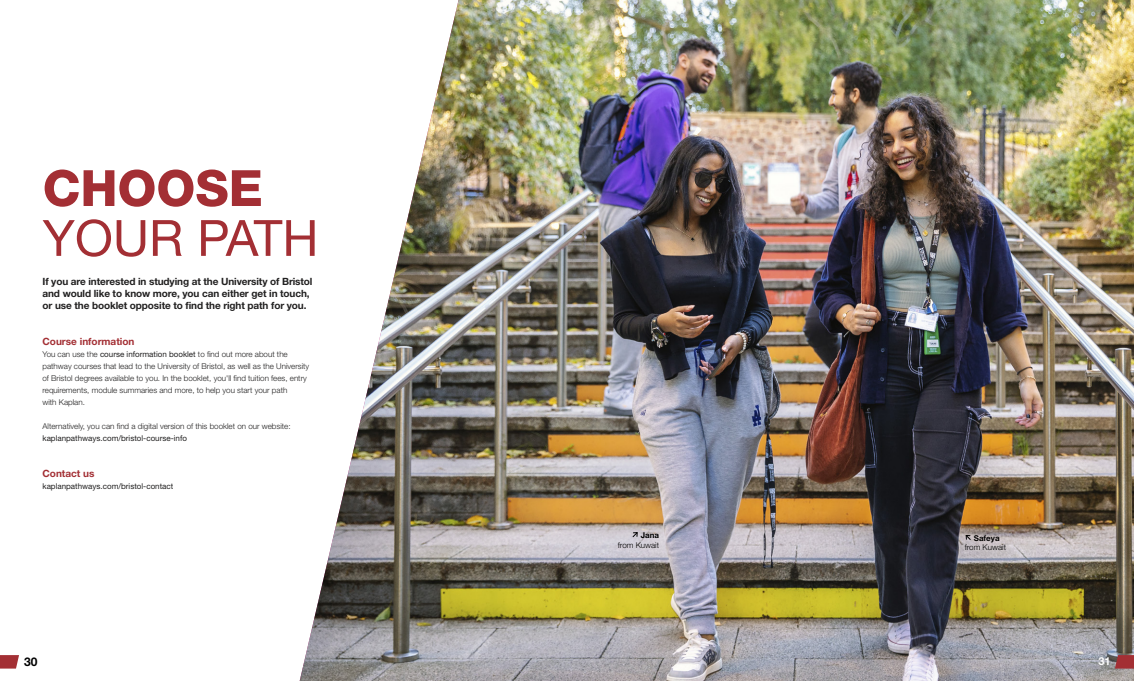
<style>
.page{position:relative;width:1134px;height:681px;background:#fff}
.page>*{position:absolute;margin:0;border:0;box-sizing:border-box;transform-origin:0 0}
.P_Subtitle_UA{font:50px "Helvetica Neue LT Std";color:#a32f34}
.P_Title_UA{font:800 50px "Helvetica Neue LT Std";color:#a32f34}
.t1{font:700 12px "Helvetica Neue LT Std";color:#000}
.t2{font:700 11px "Helvetica Neue LT Std";color:#fdfdfd}
.P_Standfirst_UA{font:700 10px/12px "Helvetica Neue LT Std";letter-spacing:-.01em;color:#212020}
.P_Heading_UA{font:700 10px "Helvetica Neue LT Std";color:#a32f34}
.P_Body_UA{font:300 8px/12px "Helvetica Neue LT Std";color:#212020}
.P_Body_UA-2{font:8px "Helvetica Neue LT Std";color:#212020}
.N_Body_UA{font:300 8px "Helvetica Neue LT Std";color:#000}
.N_Body_UA-2{font:700 8px "Helvetica Neue LT Std";color:#000}
.s1{font-weight:400}
</style>
<div class="page">
<img style="left:300px;top:0;width:834px;height:680px">
<svg style="left:632px;top:531px;width:7px;height:7px"></svg>
<svg style="left:965px;top:534px;width:7px;height:6px"></svg>
<svg style="left:1115px;top:654px;width:19px;height:14px"></svg>
<svg style="left:0;top:655px;width:19px;height:13px"></svg>
<p class="P_Title_UA" style="left:43px;top:158px;width:222px">CHOOSE</p>
<p class="P_Subtitle_UA" style="left:43px;top:208px;width:277px">YOUR PATH</p>
<p class="P_Standfirst_UA" style="left:43px;top:275px;width:271px">If you are interested in studying at the University of Bristol and would like to know more, you can either get in touch, or use the booklet opposite to find the right path for you.</p>
<p class="P_Heading_UA" style="left:43px;top:335px;width:94px">Course information</p>
<p class="P_Body_UA" style="left:43px;top:348px;width:268px">You can use the <span class="s1">course information booklet</span> to find out more about the pathway courses that lead to the University of Bristol, as well as the University of Bristol degrees available to you. In the booklet, you'll find tuition fees, entry requirements, module summaries and more, to help you start your path<br>with Kaplan.</p>
<p class="P_Body_UA" style="left:43px;top:420px;width:250px">Alternatively, you can find a digital version of this booklet on our website: <span class="s1">kaplanpathways.com/bristol-course-info</span></p>
<p class="P_Heading_UA" style="left:43px;top:467px;width:54px">Contact us</p>
<p class="P_Body_UA-2" style="left:43px;top:481px;width:132px">kaplanpathways.com/bristol-contact</p>
<p class="N_Body_UA-2" style="left:641px;top:530px;width:20px">Jana</p>
<p class="N_Body_UA" style="left:618px;top:539px;width:43px">from Kuwait</p>
<p class="N_Body_UA-2" style="left:974px;top:533px;width:27px">Safeya</p>
<p class="N_Body_UA" style="left:965px;top:542px;width:43px">from Kuwait</p>
<h2 class="t1" style="left:24px;top:654px;width:15px">30</h2>
<h3 class="t2" style="left:1098px;top:654px;width:14px">31</h3>
</div>
